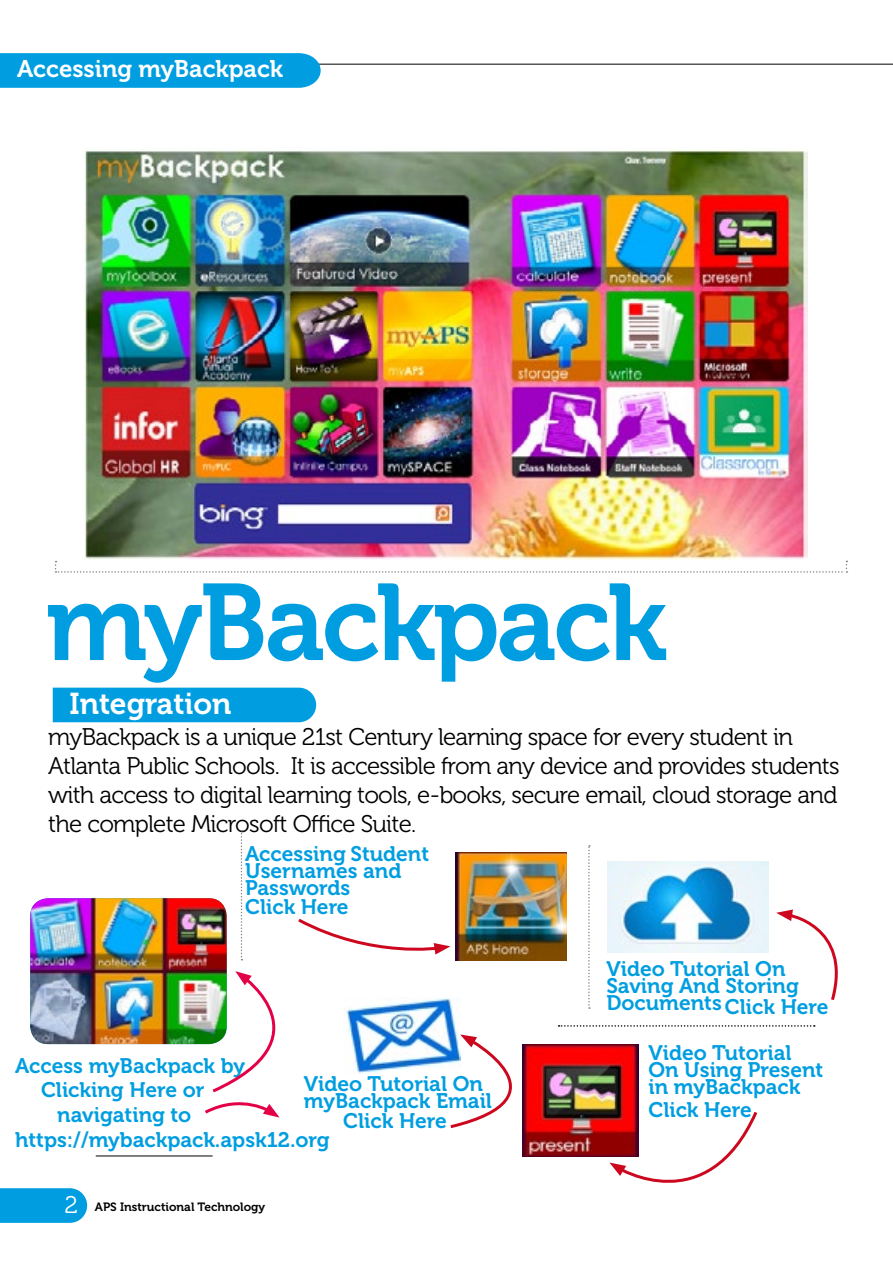
<style>
.page{position:relative;width:893px;height:1263px;background:#fff}
.page>*{position:absolute;margin:0;border:0;box-sizing:border-box;transform-origin:0 0}
.t1{font:108px "Museo 700";letter-spacing:-.03em;color:#009ee0}
.t2{font:30px "Museo 700";color:#fff}
.t3{font:24px/28.8px "Museo 300";letter-spacing:-.03em;color:#000}
.t4{font:24px "Museo 700";color:#fff}
.t5{font:21px/17.2px "Museo 700";color:#009ee0}
.t6{font:12px "Museo 700";color:#000}
.s1{font-family:"Museo 300";font-size:24px;color:#fff}
</style>
<div class="page">
<svg style="left:588px;top:845px;width:2px;height:164px"></svg>
<img style="left:84px;top:149px;width:724px;height:410px">
<hr style="left:5px;top:64px;width:888px;height:1px;background:#000">
<svg style="left:0;top:53px;width:321px;height:35px;background:#06a0e0"></svg>
<svg style="left:55px;top:561px;width:792px;height:12px"></svg>
<svg style="left:559px;top:1025px;width:256px;height:2px"></svg>
<hr style="left:96px;top:1155px;width:117px;height:1px;background:#000">
<div style="left:53px;top:688px;width:263px;height:34px;background:#009ee0"></div>
<svg style="left:241px;top:830px;width:1px;height:130px"></svg>
<svg style="left:201px;top:971px;width:78px;height:146px"></svg>
<img style="left:30px;top:898px;width:197px;height:146px">
<img style="left:345px;top:998px;width:113px;height:76px">
<svg style="left:447px;top:1034px;width:76px;height:96px"></svg>
<img style="left:608px;top:862px;width:161px;height:90px">
<svg style="left:776px;top:909px;width:62px;height:91px"></svg>
<img style="left:523px;top:1044px;width:115px;height:112px">
<svg style="left:609px;top:1108px;width:149px;height:75px"></svg>
<img style="left:455px;top:852px;width:112px;height:108px">
<svg style="left:298px;top:918px;width:152px;height:37px"></svg>
<svg style="left:0;top:1188px;width:87px;height:35px;background:#0ca2e1"></svg>
<p class="t4" style="left:17px;top:56px;width:268px">Accessing myBackpack</p>
<h1 class="t1" style="left:46px;top:563px;width:623px">myBackpack</h1>
<h2 class="t2" style="left:70px;top:687px;width:163px">Integration</h2>
<p class="t3" style="left:48px;top:723px;width:793px">myBackpack is a unique 21st Century learning space for every student in Atlanta Public Schools. It is accessible from any device and provides students with access to digital learning tools, e-books, secure email, cloud storage and the complete Microsoft Office Suite.</p>
<p class="t5" style="left:245px;top:845px;width:186px;line-height:17.7px">Accessing Student<br>Usernames and<br>Passwords<br>Click Here</p>
<p class="t5" style="left:15px;top:1057px;width:232px">Access myBackpack by</p>
<p class="t5" style="left:41px;top:1081px;width:165px">Clicking Here or</p>
<p class="t5" style="left:57px;top:1106px;width:136px">navigating to</p>
<p class="t5" style="left:15px;top:1131px;width:316px">https://mybackpack.apsk12.org</p>
<p class="t5" style="left:304px;top:1075px;width:190px">Video Tutorial On myBackpack Email</p>
<p class="t5" style="left:343px;top:1112px;width:105px">Click Here</p>
<p class="t6" style="left:64px;top:1200px;width:202px"><span class="s1">2</span> APS Instructional Technology</p>
<p class="t5" style="left:606px;top:959px;width:224px;line-height:18.1px">Video Tutorial On<br>Saving And Storing<br>Documents Click Here</p>
<p class="t5" style="left:648px;top:1044px;width:176px">Video Tutorial<br>On Using Present in myBackpack</p>
<p class="t5" style="left:648px;top:1101px;width:105px">Click Here</p>
</div>
